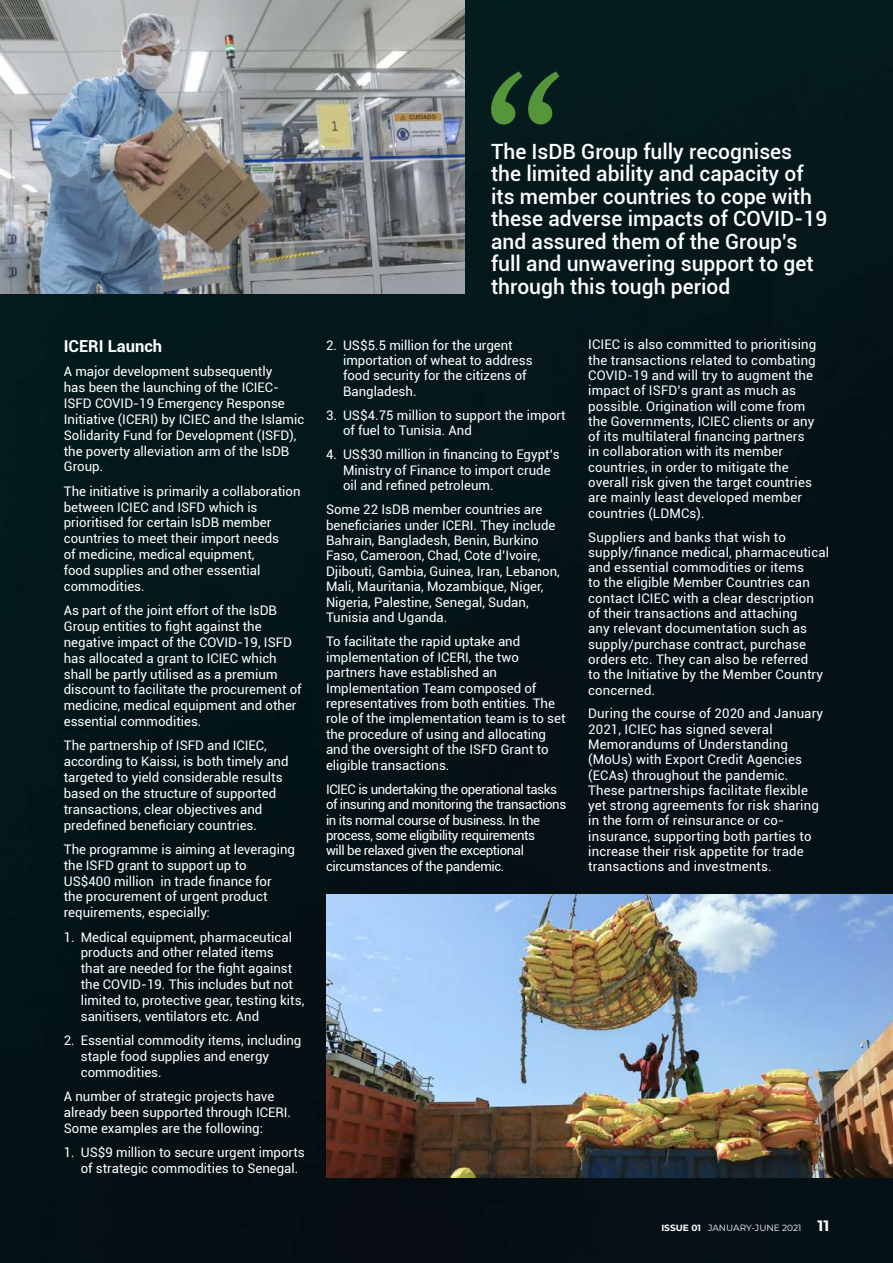
<style>
.page{position:relative;width:893px;height:1263px;background:#041419}
.page>*{position:absolute;margin:0;border:0;box-sizing:border-box;transform-origin:0 0}
.t1{font:500 21px/22.5px "Roboto";color:#fff}
.t2{font:700 16.5px "Roboto";color:#fff}
.t3{font:13.2px/15.9px "Roboto";color:#fff}
.t4{font:13.2px/15.5px "Roboto";letter-spacing:-.03em;color:#fff}
.t5{font:9px "Montserrat";color:#fff}
.s1{font-weight:700}
.s2{font-weight:700;font-size:15px}
</style>
<div class="page">
<img style="left:0;top:0;width:465px;height:294px">
<img style="left:326px;top:894px;width:567px;height:284px">
<svg style="left:491px;top:71px;width:68px;height:54px"></svg>
<p class="t2" style="left:64px;top:334px;width:100px">ICERI Launch</p>
<p class="t3" style="left:64px;top:363px;width:242px">A major development subsequently<br>has been the launching of the ICIEC-ISFD COVID-19 Emergency Response Initiative (ICERI) by ICIEC and the Islamic Solidarity Fund for Development (ISFD), the poverty alleviation arm of the IsDB Group.</p>
<p class="t3" style="left:64px;top:483px;width:238px">The initiative is primarily a collaboration between ICIEC and ISFD which is prioritised for certain IsDB member countries to meet their import needs<br>of medicine, medical equipment,<br>food supplies and other essential commodities.</p>
<p class="t3" style="left:64px;top:602px;width:239px">As part of the joint effort of the IsDB Group entities to fight against the negative impact of the COVID-19, ISFD has allocated a grant to ICIEC which shall be partly utilised as a premium discount to facilitate the procurement of medicine, medical equipment and other essential commodities.</p>
<p class="t3" style="left:64px;top:737px;width:226px">The partnership of ISFD and ICIEC, according to Kaissi, is both timely and targeted to yield considerable results based on the structure of supported transactions, clear objectives and predefined beneficiary countries.</p>
<p class="t3" style="left:64px;top:841px;width:233px">The programme is aiming at leveraging the ISFD grant to support up to US$400 million in trade finance for<br>the procurement of urgent product requirements, especially:</p>
<p class="t3" style="left:81px;top:928px;width:225px;text-indent:-17px">1. Medical equipment, pharmaceutical products and other related items<br>that are needed for the fight against the COVID-19. This includes but not limited to, protective gear, testing kits, sanitisers, ventilators etc. And</p>
<p class="t3" style="left:81px;top:1032px;width:222px;text-indent:-17px">2. Essential commodity items, including staple food supplies and energy commodities.</p>
<p class="t3" style="left:64px;top:1088px;width:229px">A number of strategic projects have already been supported through ICERI.<br>Some examples are the following:</p>
<p class="t3" style="left:81px;top:1144px;width:225px;text-indent:-17px">1. US$9 million to secure urgent imports of strategic commodities to Senegal.</p>
<h1 class="t1" style="left:491px;top:139px;width:338px">The IsDB Group fully recognises the limited ability and capacity of its member countries to cope with these adverse impacts of COVID-19 and assured them of the Group’s full and unwavering support to get through this tough period</h1>
<p class="t3" style="left:343px;top:337px;width:191px;line-height:15.5px;text-indent:-17px">2. US$5.5 million for the urgent importation of wheat to address food security for the citizens of<br>Bangladesh.</p>
<p class="t3" style="left:343px;top:407px;width:224px;line-height:15.5px;text-indent:-17px">3. US$4.75 million to support the import of fuel to Tunisia. And</p>
<p class="t3" style="left:343px;top:446px;width:218px;line-height:15.5px;text-indent:-17px">4. US$30 million in financing to Egypt’s<br>Ministry of Finance to import crude oil and refined petroleum.</p>
<p class="t3" style="left:326px;top:501px;width:235px;line-height:15.5px">Some 22 IsDB member countries are beneficiaries under ICERI. They include Bahrain, Bangladesh, Benin, Burkino Faso, Cameroon, Chad, Cote d’Ivoire, Djibouti, Gambia, Guinea, Iran, Lebanon, Mali, Mauritania, Mozambique, Niger, Nigeria, Palestine, Senegal, Sudan, Tunisia and Uganda.</p>
<p class="t3" style="left:326px;top:633px;width:241px;line-height:15.5px">To facilitate the rapid uptake and implementation of ICERI, the two partners have established an Implementation Team composed of representatives from both entities. The role of the implementation team is to set the procedure of using and allocating and the oversight of the ISFD Grant to eligible transactions.</p>
<p class="t4" style="left:326px;top:781px;width:242px">ICIEC is undertaking the operational tasks of insuring and monitoring the transactions in its normal course of business. In the process, some eligibility requirements<br>will be relaxed given the exceptional circumstances of the pandemic.</p>
<p class="t3" style="left:588px;top:337px;width:230px;line-height:15.3px">ICIEC is also committed to prioritising the transactions related to combating COVID-19 and will try to augment the impact of ISFD’s grant as much as possible. Origination will come from the Governments, ICIEC clients or any of its multilateral financing partners in collaboration with its member countries, in order to mitigate the overall risk given the target countries are mainly least developed member countries (LDMCs).</p>
<p class="t3" style="left:588px;top:529px;width:242px;line-height:15.3px">Suppliers and banks that wish to supply/finance medical, pharmaceutical and essential commodities or items<br>to the eligible Member Countries can contact ICIEC with a clear description of their transactions and attaching<br>any relevant documentation such as supply/purchase contract, purchase orders etc. They can also be referred<br>to the Initiative by the Member Country concerned.</p>
<p class="t3" style="left:588px;top:705px;width:236px;line-height:15.3px">During the course of 2020 and January 2021, ICIEC has signed several Memorandums of Understanding (MoUs) with Export Credit Agencies (ECAs) throughout the pandemic.<br>These partnerships facilitate flexible yet strong agreements for risk sharing in the form of reinsurance or co&shy;insurance, supporting both parties to increase their risk appetite for trade transactions and investments.</p>
<p class="t5" style="left:661px;top:1222px;width:169px"><span class="s1">ISSUE 01</span> JANUARY-JUNE 2021 <span class="s2">11</span></p>
</div>
